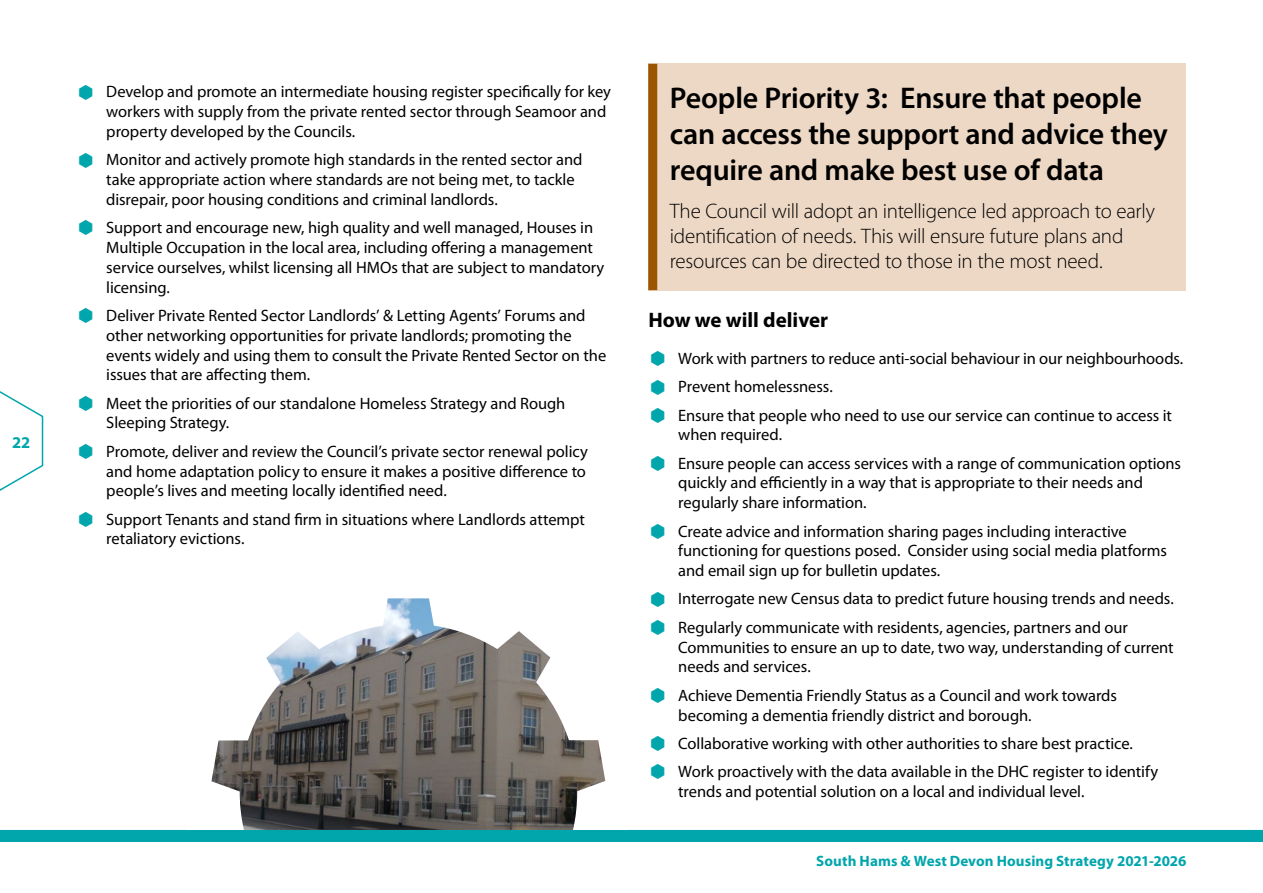
<style>
.page{position:relative;width:1263px;height:893px;background:#fff}
.page>*{position:absolute;margin:0;border:0;box-sizing:border-box;transform-origin:0 0}
.Priority_H2{font:600 30px/36px "Myriad Pro";letter-spacing:-.01em;color:#000}
.Priority_leader{font:300 21px/25.2px "Myriad Pro";letter-spacing:-.015em;color:#000}
.t1{font:700 21px "Myriad Pro";letter-spacing:-.005em;color:#000}
.t2{font:16.5px/19.8px "Myriad Pro";letter-spacing:-.005em;color:#000}
.t3{font:700 16.5px "Myriad Pro";color:#00a6ac}
.t4{font:700 15px "Myriad Pro";letter-spacing:.005em;color:#00a6ac}
</style>
<div class="page">
<div style="left:0;top:830px;width:1263px;height:12px;background:#00a6ac"></div>
<svg style="left:0;top:391px;width:44px;height:100px"></svg>
<img style="left:211px;top:598px;width:394px;height:232px">
<div style="left:648px;top:64px;width:538px;height:136px;background:#edd8c5"></div>
<div style="left:648px;top:64px;width:9px;height:136px;background:#9b5400"></div>
<div style="left:648px;top:189px;width:538px;height:101px;background:#edd8c5"></div>
<div style="left:648px;top:189px;width:9px;height:101px;background:#9b5400"></div>
<p class="t3" style="left:12px;top:432px;width:20px">22</p>
<p class="t2" style="left:106px;top:82px;width:506px">Develop and promote an intermediate housing register specifically for key workers with supply from the private rented sector through Seamoor and property developed by the Councils.</p>
<p class="t2" style="left:106px;top:150px;width:478px">Monitor and actively promote high standards in the rented sector and take appropriate action where standards are not being met, to tackle disrepair, poor housing conditions and criminal landlords.</p>
<p class="t2" style="left:106px;top:218px;width:499px">Support and encourage new, high quality and well managed, Houses in Multiple Occupation in the local area, including offering a management service ourselves, whilst licensing all HMOs that are subject to mandatory licensing.</p>
<p class="t2" style="left:106px;top:305px;width:501px">Deliver Private Rented Sector Landlords’ &amp; Letting Agents’ Forums and other networking opportunities for private landlords; promoting the events widely and using them to consult the Private Rented Sector on the issues that are affecting them.</p>
<p class="t2" style="left:106px;top:393px;width:461px">Meet the priorities of our standalone Homeless Strategy and Rough<br>Sleeping Strategy.</p>
<p class="t2" style="left:106px;top:441px;width:483px;text-align:justify">Promote, deliver and review the Council’s private sector renewal policy and home adaptation policy to ensure it makes a positive difference to people’s lives and meeting locally identified need.</p>
<p class="t2" style="left:106px;top:509px;width:480px">Support Tenants and stand firm in situations where Landlords attempt retaliatory evictions.</p>
<h2 class="Priority_H2" style="left:670px;top:79px;width:499px">People Priority 3: Ensure that people can access the support and advice they require and make best use of data</h2>
<p class="Priority_leader" style="left:670px;top:198px;width:487px">The Council will adopt an intelligence led approach to early identification of needs. This will ensure future plans and resources can be directed to those in the most need.</p>
<h3 class="t1" style="left:648px;top:306px;width:181px">How we will deliver</h3>
<p class="t2" style="left:678px;top:348px;width:507px">Work with partners to reduce anti-social behaviour in our neighbourhoods.</p>
<p class="t2" style="left:678px;top:377px;width:156px">Prevent homelessness.</p>
<p class="t2" style="left:678px;top:405px;width:495px">Ensure that people who need to use our service can continue to access it when required.</p>
<p class="t2" style="left:678px;top:453px;width:504px">Ensure people can access services with a range of communication options quickly and efficiently in a way that is appropriate to their needs and regularly share information.</p>
<p class="t2" style="left:678px;top:521px;width:490px">Create advice and information sharing pages including interactive functioning for questions posed. Consider using social media platforms and email sign up for bulletin updates.</p>
<p class="t2" style="left:678px;top:589px;width:497px">Interrogate new Census data to predict future housing trends and needs.</p>
<p class="t2" style="left:678px;top:617px;width:497px">Regularly communicate with residents, agencies, partners and our<br>Communities to ensure an up to date, two way, understanding of current needs and services.</p>
<p class="t2" style="left:678px;top:685px;width:440px">Achieve Dementia Friendly Status as a Council and work towards becoming a dementia friendly district and borough.</p>
<p class="t2" style="left:678px;top:733px;width:456px">Collaborative working with other authorities to share best practice.</p>
<p class="t2" style="left:678px;top:761px;width:481px">Work proactively with the data available in the DHC register to identify trends and potential solution on a local and individual level.</p>
<p class="t4" style="left:816px;top:851px;width:372px">South Hams &amp; West Devon Housing Strategy 2021-2026</p>
</div>
